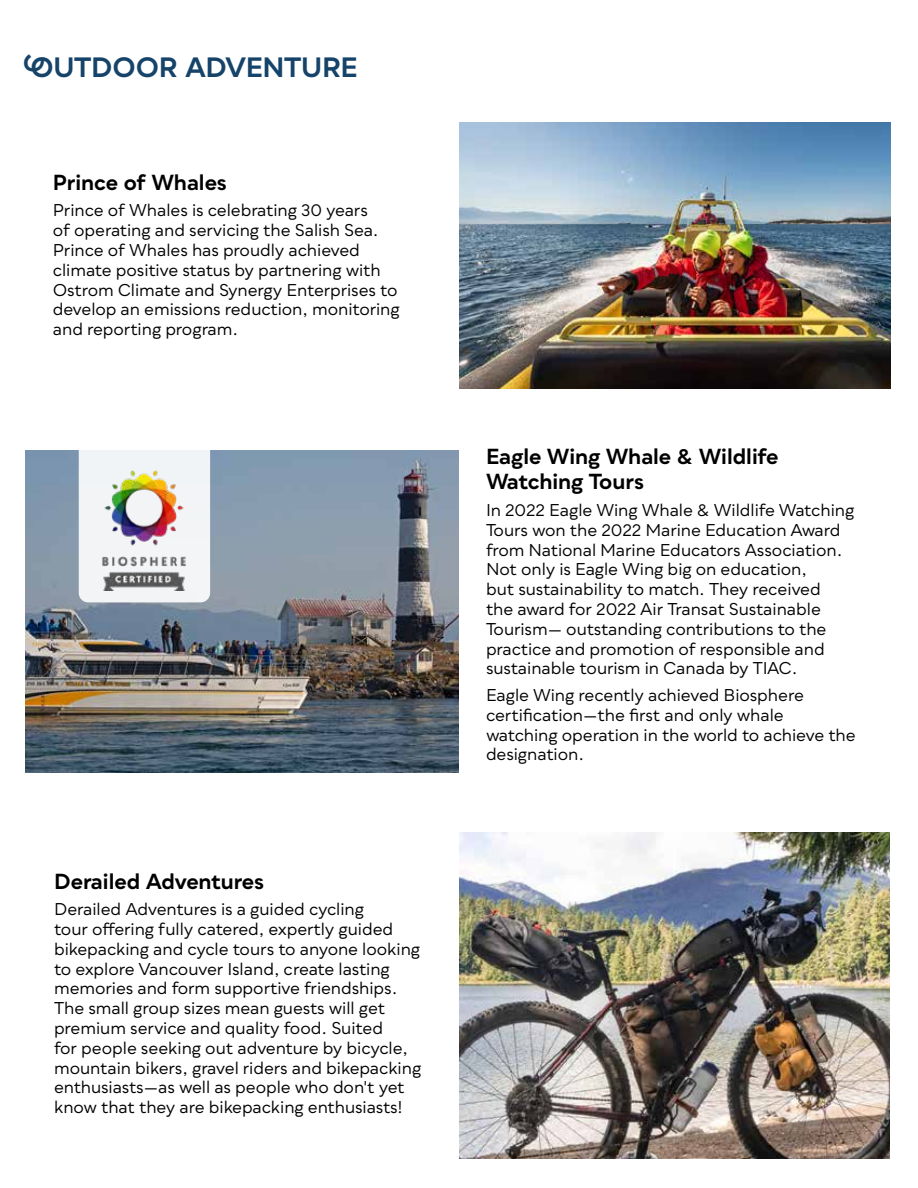
<style>
.page{position:relative;width:918px;height:1188px;background:#fff}
.page>*{position:absolute;margin:0;border:0;box-sizing:border-box;transform-origin:0 0}
.t1{font:700 27px "Qualion";letter-spacing:-.015em;color:#154369}
.t2{font:700 21px/25.2px "Qualion";letter-spacing:-.005em;color:#000}
.t3{font:16.5px/19.8px "Qualion";letter-spacing:-.005em;color:#000}
</style>
<div class="page">
<img style="left:459px;top:122px;width:432px;height:267px">
<img style="left:26px;top:451px;width:433px;height:321px">
<div style="left:79px;top:420px;width:131px;height:182px;background:#f3f4f6;border-radius:9px"></div>
<img style="left:102px;top:471px;width:84px;height:119px">
<img style="left:459px;top:833px;width:431px;height:326px">
<h1 class="t1" style="left:23px;top:52px;width:337px">OUTDOOR ADVENTURE</h1>
<p class="t2" style="left:53px;top:170px;width:176px">Prince of Whales</p>
<p class="t3" style="left:53px;top:201px;width:348px">Prince of Whales is celebrating 30 years<br>of operating and servicing the Salish Sea.<br>Prince of Whales has proudly achieved climate positive status by partnering with Ostrom Climate and Synergy Enterprises to develop an emissions reduction, monitoring and reporting program.</p>
<p class="t2" style="left:54px;top:869px;width:212px">Derailed Adventures</p>
<p class="t3" style="left:54px;top:900px;width:369px">Derailed Adventures is a guided cycling<br>tour offering fully catered, expertly guided bikepacking and cycle tours to anyone looking to explore Vancouver Island, create lasting memories and form supportive friendships.<br>The small group sizes mean guests will get premium service and quality food. Suited<br>for people seeking out adventure by bicycle, mountain bikers, gravel riders and bikepacking enthusiasts—as well as people who don't yet know that they are bikepacking enthusiasts!</p>
<p class="t2" style="left:486px;top:444px;width:294px">Eagle Wing Whale &amp; Wildlife<br>Watching Tours</p>
<p class="t3" style="left:486px;top:500px;width:370px">In 2022 Eagle Wing Whale &amp; Wildlife Watching Tours won the 2022 Marine Education Award from National Marine Educators Association.<br>Not only is Eagle Wing big on education,<br>but sustainability to match. They received<br>the award for 2022 Air Transat Sustainable Tourism— outstanding contributions to the practice and promotion of responsible and sustainable tourism in Canada by TIAC.</p>
<p class="t3" style="left:486px;top:685px;width:371px">Eagle Wing recently achieved Biosphere certification—the first and only whale watching operation in the world to achieve the designation.</p>
</div>
